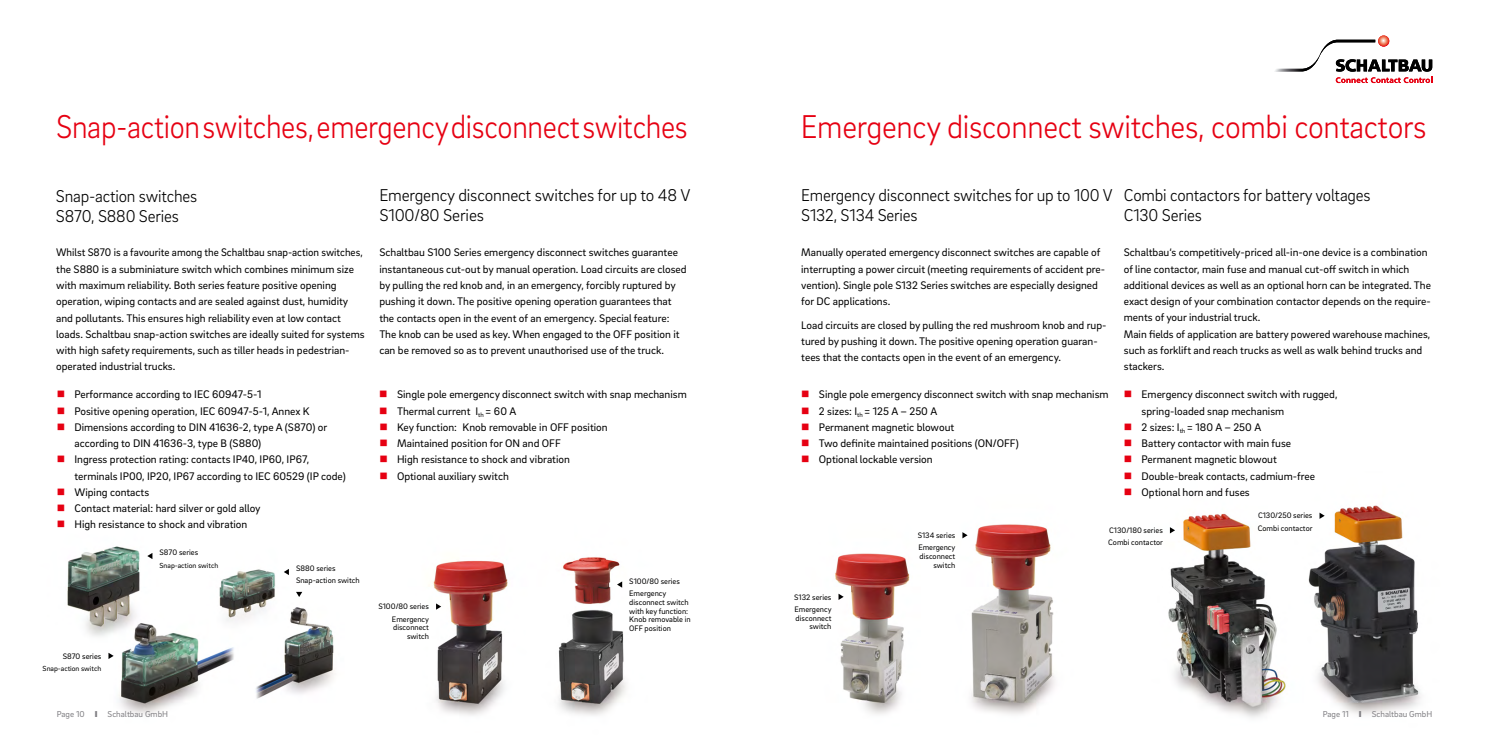
<style>
.page{position:relative;width:1489px;height:745px;background:#fff}
.page>*{position:absolute;margin:0;border:0;box-sizing:border-box;transform-origin:0 0}
.t1{font:300 33.75px "Brix Sans";letter-spacing:-.01em;color:#e60012;scale:.89 1}
.t2{font:300 33.75px "Brix Sans";letter-spacing:-.01em;color:#e60012;scale:.93 1}
.t3{font:300 17.5px/20px "Brix Sans";letter-spacing:-.01em;color:#000;scale:.95 1}
.t4{font:300 17.5px/20px "Brix Sans";letter-spacing:-.01em;color:#000}
.t5{font:11.25px/16.2px "Brix Sans";color:#000}
.t6{font:11.25px/16.2px "Brix Sans";color:#000;scale:.96 1}
.t7{font:8.75px "Brix Sans";color:#818084}
.t8{font:8.12px/12.2px "Brix Sans";color:#000}
.t9{font:7.5px "Brix Sans";color:#000}
</style>
<div class="page">
<svg style="left:1275px;top:35px;width:156px;height:48px"></svg>
<img style="left:67px;top:505px;width:1354px;height:213px">
<svg style="left:147px;top:552px;width:5px;height:6px"></svg>
<svg style="left:284px;top:568px;width:5px;height:6px"></svg>
<svg style="left:296px;top:591px;width:6px;height:5px"></svg>
<svg style="left:617px;top:581px;width:5px;height:6px"></svg>
<svg style="left:108px;top:652px;width:6px;height:6px"></svg>
<svg style="left:436px;top:603px;width:5px;height:6px"></svg>
<svg style="left:838px;top:593px;width:5px;height:6px"></svg>
<svg style="left:962px;top:531px;width:5px;height:7px"></svg>
<svg style="left:1169px;top:527px;width:5px;height:6px"></svg>
<svg style="left:1319px;top:512px;width:5px;height:6px"></svg>
<h1 class="t1" style="left:56px;top:105px;width:711px">Snap-action switches, emergency disconnect switches</h1>
<h1 class="t2" style="left:801px;top:105px;width:674px">Emergency disconnect switches, combi contactors</h1>
<h2 class="t3" style="left:56px;top:185px;width:150px">Snap-action switches<br>S870, S880 Series</h2>
<h2 class="t3" style="left:801px;top:184px;width:329px">Emergency disconnect switches for up to 100 V<br>S132, S134 Series</h2>
<h2 class="t3" style="left:1123px;top:184px;width:261px">Combi contactors for battery voltages<br>C130 Series</h2>
<h2 class="t4" style="left:379px;top:184px;width:312px">Emergency disconnect switches for up to 48 V<br>S100/80 Series</h2>
<p class="t5" style="left:379px;top:244px;width:309px">Schaltbau S100 Series emergency disconnect switches guarantee instantaneous cut-out by manual operation. Load circuits are closed by pulling the red knob and, in an emergency, forcibly ruptured by pushing it down. The positive opening operation guarantees that the contacts open in the event of an emergency. Special feature:<br>The knob can be used as key. When engaged to the OFF position it can be removed so as to prevent unauthorised use of the truck.</p>
<p class="t5" style="left:801px;top:244px;width:305px">Manually operated emergency disconnect switches are capable of interrupting a power circuit (meeting requirements of accident pre&shy;vention). Single pole S132 Series switches are especially designed for DC applications.</p>
<p class="t5" style="left:1123px;top:244px;width:309px">Schaltbau‘s competitively-priced all-in-one device is a combination of line contactor, main fuse and manual cut-off switch in which additional devices as well as an optional horn can be integrated. The exact design of your combination contactor depends on the require&shy;ments of your industrial truck.<br>Main fields of application are battery powered warehouse machines, such as forklift and reach trucks as well as walk behind trucks and stackers.</p>
<p class="t6" style="left:56px;top:244px;width:323px">Whilst S870 is a favourite among the Schaltbau snap-action switches, the S880 is a subminiature switch which combines minimum size with maximum reliability. Both series feature positive opening operation, wiping contacts and are sealed against dust, humidity and pollutants. This ensures high reliability even at low contact loads. Schaltbau snap-action switches are ideally suited for systems with high safety requirements, such as tiller heads in pedestrian&shy;operated industrial trucks.</p>
<p class="t5" style="left:801px;top:316px;width:307px">Load circuits are closed by pulling the red mushroom knob and rup&shy;tured by pushing it down. The positive opening operation guaran&shy;tees that the contacts open in the event of an emergency.</p>
<p class="t5" style="left:74px;top:385px;width:273px">Performance according to IEC 60947-5-1<br>Positive opening operation, IEC 60947-5-1, Annex K Dimensions according to DIN 41636-2, type A (S870) or according to DIN 41636-3, type B (S880)<br>Ingress protection rating: contacts IP40, IP60, IP67, terminals IP00, IP20, IP67 according to IEC 60529 (IP code)<br>Wiping contacts<br>Contact material: hard silver or gold alloy<br>High resistance to shock and vibration</p>
<p class="t8" style="left:63px;top:649px;width:40px">S870 series</p>
<p class="t9" style="left:43px;top:663px;width:60px">Snap-action switch</p>
<p class="t8" style="left:159px;top:545px;width:40px">S870 series</p>
<p class="t9" style="left:159px;top:559px;width:60px">Snap-action switch</p>
<p class="t8" style="left:296px;top:561px;width:65px">S880 series<br>Snap-action switch</p>
<p class="t5" style="left:397px;top:385px;width:291px">Single pole emergency disconnect switch with snap mechanism Thermal current I<sub>th</sub> = 60 A<br>Key function: Knob removable in OFF position<br>Maintained position for ON and OFF<br>High resistance to shock and vibration<br>Optional auxiliary switch</p>
<p class="t5" style="left:1141px;top:385px;width:197px">Emergency disconnect switch with rugged, spring-loaded snap mechanism<br>2 sizes: I<sub>th</sub> = 180 A – 250 A<br>Battery contactor with main fuse<br>Permanent magnetic blowout<br>Double-break contacts, cadmium-free<br>Optional horn and fuses</p>
<p class="t5" style="left:818px;top:385px;width:291px">Single pole emergency disconnect switch with snap mechanism 2 sizes: I<sub>th</sub> = 125 A – 250 A<br>Permanent magnetic blowout<br>Two definite maintained positions (ON/OFF)<br>Optional lockable version</p>
<p class="t8" style="left:378px;top:599px;width:52px;text-align:right">S100/80 series<br>Emergency</p>
<p class="t8" style="left:393px;top:622px;width:37px;line-height:8.8px;text-align:right">disconnect switch</p>
<p class="t8" style="left:629px;top:574px;width:52px">S100/80 series<br>Emergency</p>
<p class="t8" style="left:629px;top:597px;width:63px;line-height:8.8px">disconnect switch with key function:<br>Knob removable in<br>OFF position</p>
<p class="t8" style="left:794px;top:590px;width:39px">S132 series<br>Emergency</p>
<p class="t8" style="left:795px;top:612px;width:37px;line-height:8.8px;text-align:right">disconnect switch</p>
<p class="t8" style="left:917px;top:528px;width:39px">S134 series<br>Emergency</p>
<p class="t8" style="left:919px;top:551px;width:37px;line-height:8.8px;text-align:right">disconnect switch</p>
<p class="t8" style="left:1108px;top:523px;width:56px">C130/180 series<br>Combi contactor</p>
<p class="t8" style="left:1257px;top:509px;width:56px">C130/250 series<br>Combi contactor</p>
<p class="t7" style="left:57px;top:707px;width:113px">Page 10 I Schaltbau GmbH</p>
<p class="t7" style="left:1322px;top:707px;width:111px">Page 11 I Schaltbau GmbH</p>
</div>
